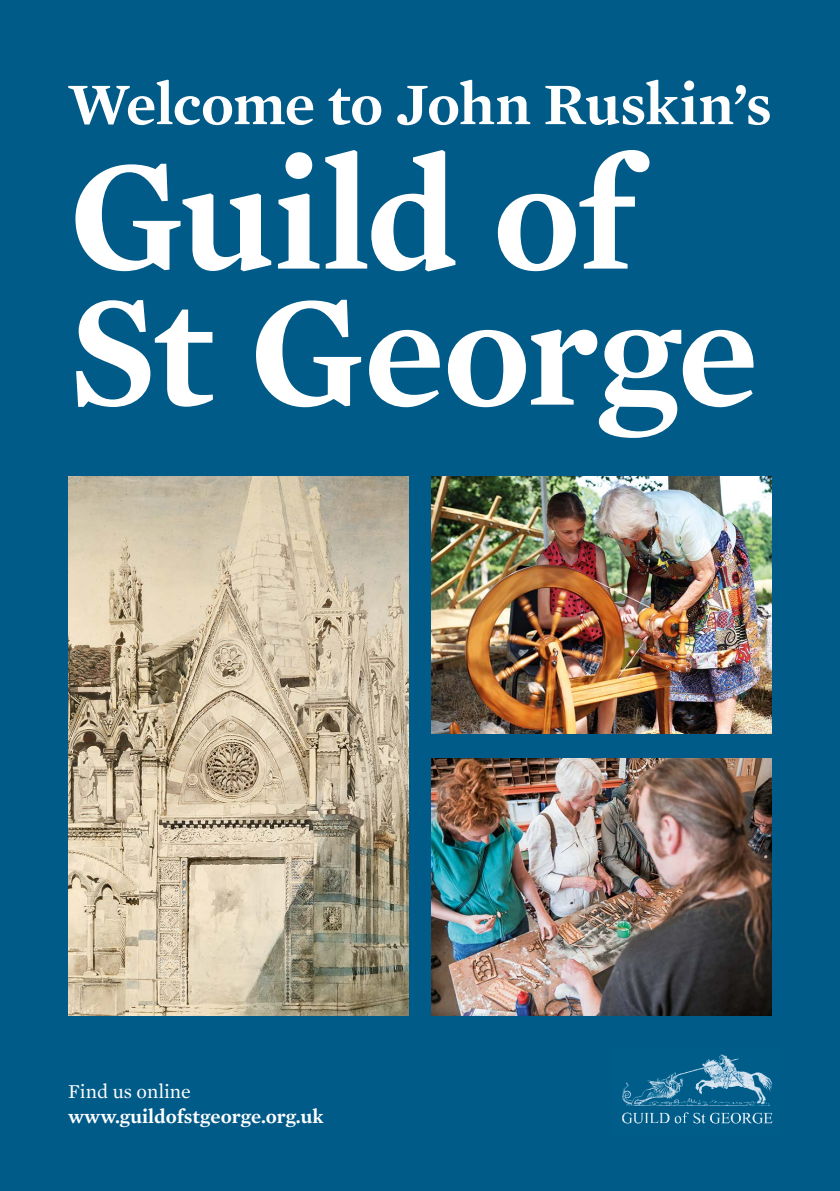
<style>
.page{position:relative;width:840px;height:1191px;background:#fff}
.page>*{position:absolute;margin:0;border:0;box-sizing:border-box;transform-origin:0 0}
.t1{font:600 160px/136px "Mercury Text G1";letter-spacing:-.015em;color:#fff}
.t2{font:600 60px "Mercury Text G1";letter-spacing:-.015em;color:#fff}
.t3{font:600 20px "Mercury Text G1";color:#fff}
.t4{font:20px "Mercury Text G1 Roman";color:#fff}
</style>
<div class="page">
<div style="left:0;top:0;width:839px;height:1191px;background:#005b88"></div>
<img style="left:622px;top:1054px;width:151px;height:70px">
<img style="left:431px;top:758px;width:340px;height:257px">
<img style="left:431px;top:476px;width:340px;height:257px">
<img style="left:68px;top:476px;width:340px;height:539px">
<h2 class="t2" style="left:68px;top:68px;width:704px">Welcome to John Ruskin’s</h2>
<h1 class="t1" style="left:68px;top:147px;width:691px">Guild of<br>St George</h1>
<p class="t4" style="left:68px;top:1079px;width:124px">Find us online</p>
<p class="t3" style="left:68px;top:1104px;width:257px">www.guildofstgeorge.org.uk</p>
</div>
